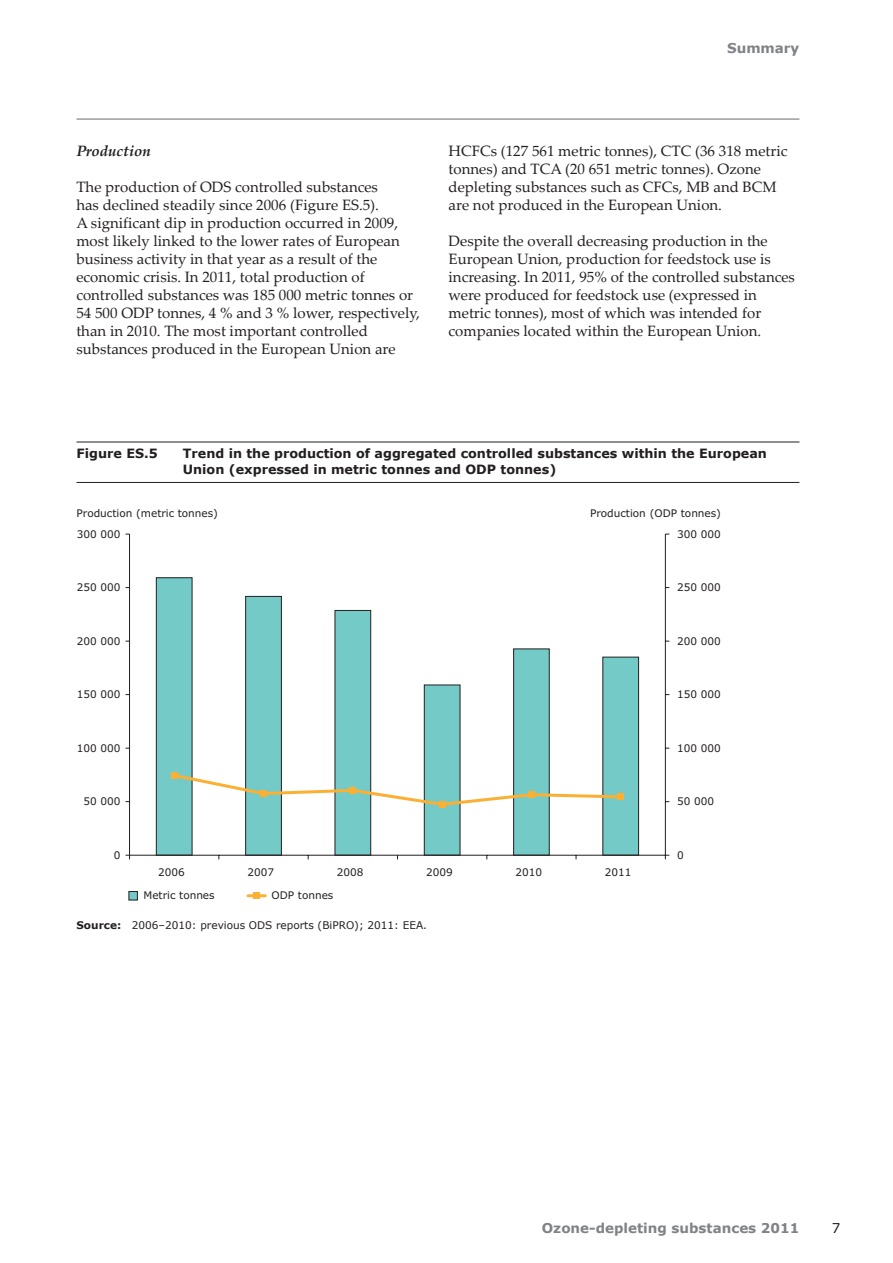
<style>
.page{position:relative;width:893px;height:1263px;background:#fff}
.page>*{position:absolute;margin:0;border:0;box-sizing:border-box;transform-origin:0 0}
.Body_Text{font:15px/18px "Palatino Linotype";color:#231f20}
.Heading_3_no_indent{font:italic 700 15px "Palatino Linotype";color:#231f20}
.t1{font:700 13.5px "Verdana";color:#808285}
.t2{font:13.5px "Verdana";color:#231f20}
.Figure_Title{font:700 12.75px/15.8px "Verdana";color:#231f20}
.Note_Source{font:10.5px "Verdana";color:#231f20}
.s1{font-weight:700}
</style>
<div class="page">
<hr style="left:77px;top:119px;width:722px;height:1px;background:#6c6d70">
<hr style="left:77px;top:442px;width:722px;height:1px;background:#231f20">
<hr style="left:77px;top:482px;width:722px;height:1px;background:#231f20">
<div style="left:129px;top:891px;width:9px;height:9px;background:#73cac7;border:1px solid #231f20"></div>
<hr style="left:248px;top:894px;width:17px;height:3px;background:#fbb033">
<div style="left:253px;top:893px;width:7px;height:6px;background:#fbb033"></div>
<svg style="left:156px;top:577px;width:483px;height:278px"></svg>
<hr style="left:665px;top:534px;width:1px;height:321px;background:#231f20">
<hr style="left:129px;top:534px;width:1px;height:321px;background:#231f20">
<hr style="left:130px;top:855px;width:535px;height:1px;background:#231f20">
<svg style="left:171px;top:772px;width:453px;height:35px"></svg>
<div style="left:528px;top:791px;width:6px;height:7px;background:#fbb033"></div>
<div style="left:617px;top:794px;width:7px;height:6px;background:#fbb033"></div>
<p class="t1" style="left:727px;top:40px;width:74px">Summary</p>
<p class="Heading_3_no_indent" style="left:76px;top:140px;width:76px">Production</p>
<p class="Body_Text" style="left:76px;top:177px;width:345px">The production of ODS controlled substances<br>has declined steadily since 2006 (Figure ES.5).<br>A significant dip in production occurred in 2009, most likely linked to the lower rates of European business activity in that year as a result of the economic crisis. In 2011, total production of controlled substances was 185 000 metric tonnes or 54 500 ODP tonnes, 4 % and 3 % lower, respectively, than in 2010. The most important controlled substances produced in the European Union are</p>
<p class="Body_Text" style="left:449px;top:141px;width:340px">HCFCs (127 561 metric tonnes), CTC (36 318 metric tonnes) and TCA (20 651 metric tonnes). Ozone depleting substances such as CFCs, MB and BCM are not produced in the European Union.</p>
<p class="Body_Text" style="left:449px;top:231px;width:348px">Despite the overall decreasing production in the European Union, production for feedstock use is increasing. In 2011, 95% of the controlled substances were produced for feedstock use (expressed in metric tonnes), most of which was intended for companies located within the European Union.</p>
<p class="Figure_Title" style="left:77px;top:445px;width:83px">Figure ES.5</p>
<p class="Figure_Title" style="left:183px;top:445px;width:586px">Trend in the production of aggregated controlled substances within the European<br>Union (expressed in metric tonnes and ODP tonnes)</p>
<p class="Note_Source" style="left:77px;top:506px;width:143px">Production (metric tonnes)</p>
<p class="Note_Source" style="left:590px;top:506px;width:132px">Production (ODP tonnes)</p>
<p class="Note_Source" style="left:77px;top:527px;width:45px">300 000</p>
<p class="Note_Source" style="left:677px;top:527px;width:45px">300 000</p>
<p class="Note_Source" style="left:77px;top:581px;width:45px">250 000</p>
<p class="Note_Source" style="left:677px;top:581px;width:45px">250 000</p>
<p class="Note_Source" style="left:77px;top:634px;width:45px">200 000</p>
<p class="Note_Source" style="left:677px;top:634px;width:45px">200 000</p>
<p class="Note_Source" style="left:77px;top:688px;width:45px">150 000</p>
<p class="Note_Source" style="left:677px;top:688px;width:45px">150 000</p>
<p class="Note_Source" style="left:77px;top:741px;width:45px">100 000</p>
<p class="Note_Source" style="left:677px;top:741px;width:45px">100 000</p>
<p class="Note_Source" style="left:83px;top:795px;width:39px">50 000</p>
<p class="Note_Source" style="left:677px;top:795px;width:39px">50 000</p>
<p class="Note_Source" style="left:114px;top:848px;width:8px">0</p>
<p class="Note_Source" style="left:677px;top:848px;width:8px">0</p>
<p class="Note_Source" style="left:158px;top:866px;width:28px">2006</p>
<p class="Note_Source" style="left:247px;top:866px;width:28px">2007</p>
<p class="Note_Source" style="left:337px;top:866px;width:28px">2008</p>
<p class="Note_Source" style="left:426px;top:866px;width:28px">2009</p>
<p class="Note_Source" style="left:515px;top:866px;width:28px">2010</p>
<p class="Note_Source" style="left:605px;top:866px;width:28px">2011</p>
<p class="Note_Source" style="left:144px;top:889px;width:73px">Metric tonnes</p>
<p class="Note_Source" style="left:272px;top:889px;width:63px">ODP tonnes</p>
<p class="Note_Source" style="left:77px;top:919px;width:352px"><span class="s1">Source:</span> 2006–2010: previous ODS reports (BiPRO); 2011: EEA.</p>
<p class="t1" style="left:542px;top:1219px;width:259px">Ozone-depleting substances 2011</p>
<p class="t2" style="left:832px;top:1219px;width:10px">7</p>
</div>
